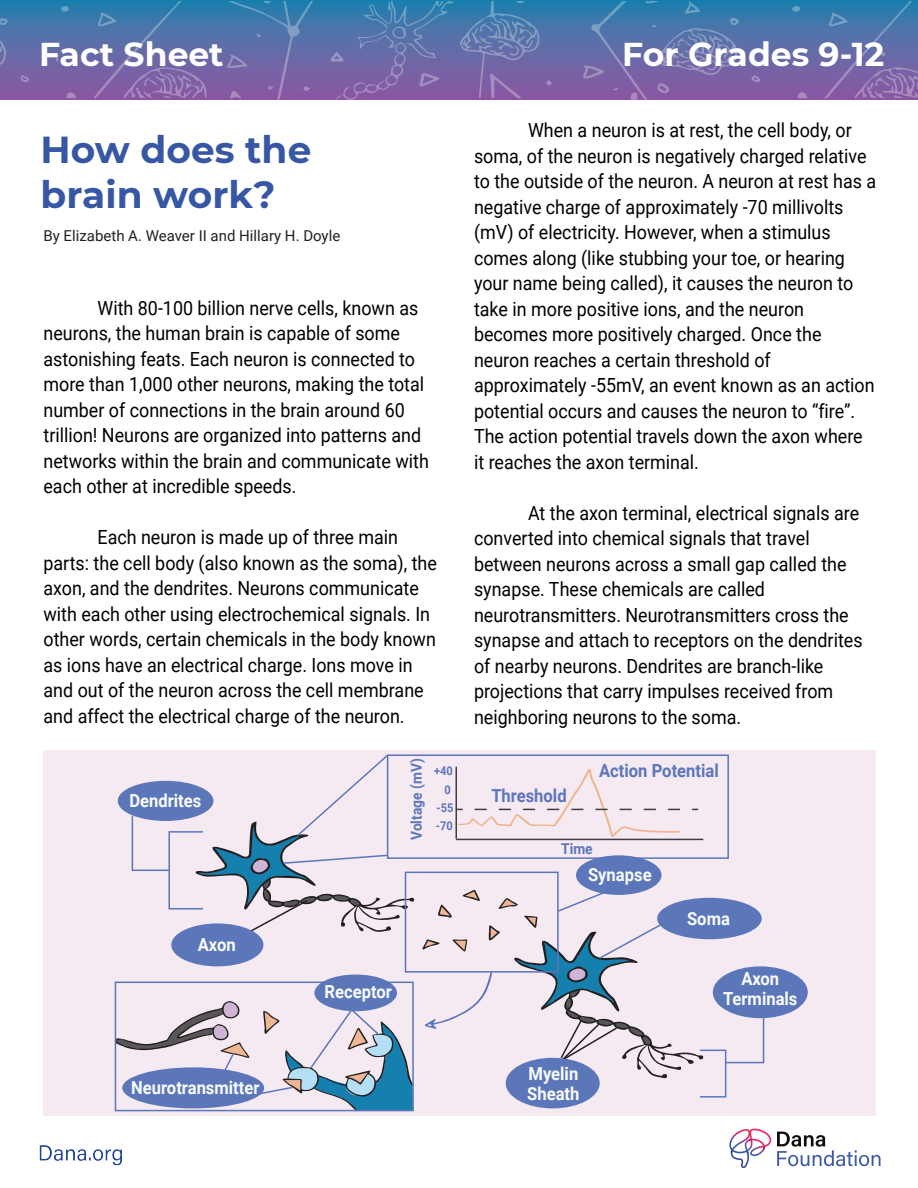
<style>
.page{position:relative;width:918px;height:1188px;background:#fff}
.page>*{position:absolute;margin:0;border:0;box-sizing:border-box;transform-origin:0 0}
.t1{font:700 37.5px/45px "Montserrat";color:#3757a5}
.t2{font:700 33px "Montserrat";color:#fff}
.t3{font:19.5px/25.5px "Roboto";color:#000;scale:.92 1}
.t4{font:700 18px/19.5px "Roboto";color:#f9fcfd;text-align:center;scale:.92 1}
.t5{font:700 18px "Roboto";color:#5c76ba;scale:.92 1}
.t6{font:15px "Roboto";color:#231f20}
.t7{font:700 15px "Roboto";color:#5c76ba;scale:.92 1}
.t8{font:700 12px/18.5px "Roboto";color:#5c76ba;text-align:right;scale:.92 1}
</style>
<div class="page">
<div style="left:44px;top:750px;width:832px;height:366px;background:#f5e9f2"></div>
<div style="left:0;top:0;width:918px;height:100px;background:linear-gradient(to bottom,#2780ad,#9257a2)"></div>
<svg style="left:459px;top:2px;width:459px;height:98px;background:#5f6ca8"></svg>
<svg style="left:0;top:2px;width:330px;height:98px;background:#5c6da8"></svg>
<svg style="left:490px;top:73px;width:32px;height:26px"></svg>
<svg style="left:583px;top:66px;width:22px;height:13px"></svg>
<svg style="left:227px;top:54px;width:21px;height:15px"></svg>
<svg style="left:828px;top:13px;width:20px;height:14px"></svg>
<svg style="left:98px;top:12px;width:19px;height:14px"></svg>
<svg style="left:656px;top:83px;width:14px;height:10px"></svg>
<svg style="left:230px;top:90px;width:11px;height:9px"></svg>
<svg style="left:797px;top:92px;width:10px;height:6px"></svg>
<svg style="left:66px;top:92px;width:10px;height:6px"></svg>
<svg style="left:630px;top:92px;width:8px;height:8px"></svg>
<svg style="left:0;top:18px;width:8px;height:59px"></svg>
<svg style="left:751px;top:75px;width:9px;height:8px"></svg>
<svg style="left:792px;top:6px;width:8px;height:6px"></svg>
<svg style="left:61px;top:6px;width:8px;height:6px"></svg>
<svg style="left:20px;top:75px;width:9px;height:8px"></svg>
<svg style="left:304px;top:86px;width:6px;height:5px"></svg>
<svg style="left:546px;top:80px;width:6px;height:6px"></svg>
<svg style="left:268px;top:86px;width:5px;height:4px"></svg>
<svg style="left:855px;top:66px;width:63px;height:33px;background:#876aaa"></svg>
<svg style="left:881px;top:52px;width:5px;height:5px"></svg>
<svg style="left:150px;top:52px;width:5px;height:4px"></svg>
<svg style="left:124px;top:67px;width:83px;height:32px;background:#8668aa"></svg>
<svg style="left:256px;top:34px;width:5px;height:3px"></svg>
<svg style="left:330px;top:2px;width:124px;height:98px;background:#626fa9"></svg>
<svg style="left:614px;top:87px;width:4px;height:4px"></svg>
<svg style="left:471px;top:23px;width:48px;height:33px;background:#677db0"></svg>
<svg style="left:262px;top:2px;width:9px;height:2px"></svg>
<svg style="left:646px;top:2px;width:93px;height:75px;background:#5a76ac"></svg>
<svg style="left:114px;top:754px;width:615px;height:355px"></svg>
<div style="left:168px;top:831px;width:36px;height:78px;border:2px solid #5c76ba"></div>
<svg style="left:131px;top:815px;width:40px;height:57px"></svg>
<svg style="left:422px;top:888px;width:343px;height:210px"></svg>
<svg style="left:196px;top:754px;width:218px;height:179px"></svg>
<svg style="left:114px;top:1000px;width:301px;height:112px"></svg>
<div style="left:118px;top:781px;width:95px;height:40px;background:#5c76ba;border-radius:50%"></div>
<div style="left:171px;top:923px;width:92px;height:43px;background:#5c76ba;border-radius:50%"></div>
<div style="left:314px;top:975px;width:83px;height:36px;background:#5c76ba;border-radius:50%"></div>
<div style="left:576px;top:855px;width:86px;height:40px;background:#5c76ba;border-radius:50%"></div>
<div style="left:657px;top:898px;width:105px;height:41px;background:#5c76ba;border-radius:50%"></div>
<div style="left:713px;top:966px;width:95px;height:52px;background:#5c76ba;border-radius:50%"></div>
<div style="left:506px;top:1058px;width:94px;height:50px;background:#5c76ba;border-radius:50%"></div>
<svg style="left:457px;top:769px;width:229px;height:68px"></svg>
<hr style="left:456px;top:839px;width:247px;height:1px;background:#3e3e3f">
<hr style="left:455px;top:767px;width:2px;height:72px;background:#3e3e3f">
<img style="left:39px;top:1145px;width:83px;height:21px">
<svg style="left:777px;top:1132px;width:104px;height:34px"></svg>
<svg style="left:729px;top:1128px;width:42px;height:40px"></svg>
<h2 class="t2" style="left:39px;top:30px;width:186px">Fact Sheet</h2>
<h2 class="t2" style="left:622px;top:30px;width:263px">For Grades 9-12</h2>
<h1 class="t1" style="left:40px;top:125px;width:272px">How does the brain work?</h1>
<p class="t6" style="left:44px;top:225px;width:298px">By Elizabeth A. Weaver II and Hillary H. Doyle</p>
<p class="t3" style="left:44px;top:294px;width:420px;text-indent:54px">With 80-100 billion nerve cells, known as neurons, the human brain is capable of some astonishing feats. Each neuron is connected to more than 1,000 other neurons, making the total number of connections in the brain around 60 trillion! Neurons are organized into patterns and networks within the brain and communicate with each other at incredible speeds.</p>
<p class="t3" style="left:44px;top:524px;width:429px;text-indent:54px">Each neuron is made up of three main parts: the cell body (also known as the soma), the axon, and the dendrites. Neurons communicate with each other using electrochemical signals. In other words, certain chemicals in the body known as ions have an electrical charge. Ions move in and out of the neuron across the cell membrane and affect the electrical charge of the neuron.</p>
<p class="t4" style="left:129px;top:790px;width:80px">Dendrites</p>
<p class="t4" style="left:198px;top:934px;width:43px">Axon</p>
<p class="t7" style="left:406px;top:840px;width:90px;rotate:-90deg">Voltage (mV)</p>
<p class="t8" style="left:434px;top:761px;width:22px">+40<br>0 -55 -70</p>
<p class="t4" style="left:325px;top:982px;width:75px">Receptor</p>
<p class="t3" style="left:474px;top:117px;width:439px;text-indent:54px">When a neuron is at rest, the cell body, or soma, of the neuron is negatively charged relative to the outside of the neuron. A neuron at rest has a negative charge of approximately -70 millivolts (mV) of electricity. However, when a stimulus comes along (like stubbing your toe, or hearing your name being called), it causes the neuron to take in more positive ions, and the neuron becomes more positively charged. Once the neuron reaches a certain threshold of approximately -55mV, an event known as an action potential occurs and causes the neuron to “fire”.<br>The action potential travels down the axon where it reaches the axon terminal.</p>
<p class="t3" style="left:474px;top:499px;width:424px;text-indent:54px">At the axon terminal, electrical signals are converted into chemical signals that travel between neurons across a small gap called the synapse. These chemicals are called neurotransmitters. Neurotransmitters cross the synapse and attach to receptors on the dendrites of nearby neurons. Dendrites are branch-like projections that carry impulses received from neighboring neurons to the soma.</p>
<p class="t5" style="left:491px;top:783px;width:83px">Threshold</p>
<p class="t5" style="left:599px;top:758px;width:132px">Action Potential</p>
<p class="t7" style="left:561px;top:838px;width:36px">Time</p>
<p class="t4" style="left:588px;top:864px;width:71px">Synapse</p>
<p class="t4" style="left:687px;top:908px;width:48px">Soma</p>
<p class="t4" style="left:723px;top:968px;width:82px">Axon<br>Terminals</p>
<p class="t4" style="left:131px;top:1078px;width:141px">Neurotransmitter</p>
<p class="t4" style="left:527px;top:1063px;width:58px;text-align:left">Myelin<br>Sheath</p>
</div>
